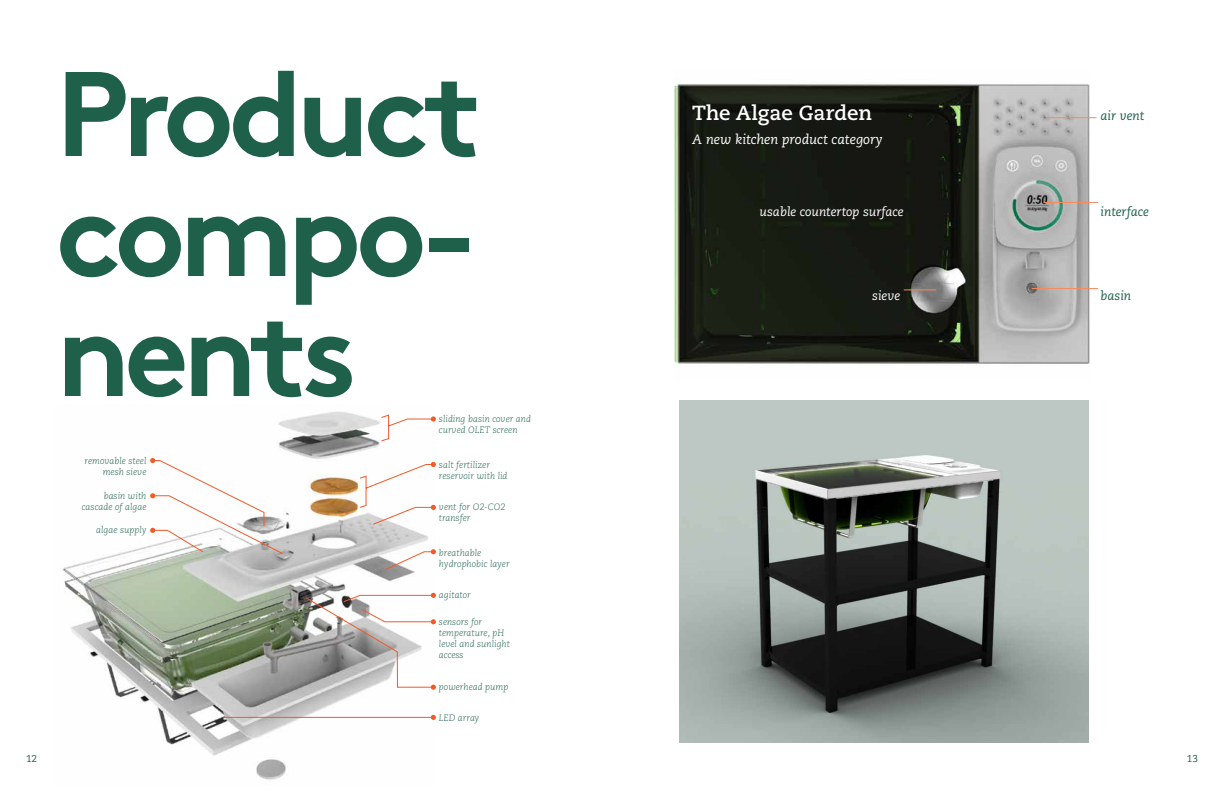
<style>
.page{position:relative;width:1224px;height:792px;background:#fff}
.page>*{position:absolute;margin:0;border:0;box-sizing:border-box;transform-origin:0 0}
.t1{font:700 120px/120px "Brown";letter-spacing:-.05em;color:#1e6049;text-align:justify}
.t2{font:700 20.4px "Caecilia LT Std";color:#fff}
.t3{font:italic 13.6px "Caecilia LT Std";color:#fff}
.t4{font:italic 12.6px "Caecilia LT Std";color:#fff}
.t5{font:italic 12.6px "Caecilia LT Std";color:#1e6049}
.t6{font:10px "Caecilia LT Std";color:#1e6049}
.t7{font:italic 300 9.2px/11.1px "Caecilia LT Std";color:#20624a}
</style>
<div class="page">
<img style="left:62px;top:411px;width:373px;height:369px">
<svg style="left:431px;top:715px;width:5px;height:5px"></svg>
<svg style="left:152px;top:414px;width:282px;height:304px"></svg>
<img style="left:675px;top:83px;width:414px;height:281px">
<hr style="left:1046px;top:117px;width:51px;height:1px;background:#f68b5d">
<hr style="left:1043px;top:202px;width:55px;height:1px;background:#f68b5d">
<hr style="left:1032px;top:288px;width:66px;height:1px;background:#f68b5d">
<hr style="left:904px;top:289px;width:32px;height:1px;background:#f68b5d">
<img style="left:680px;top:400px;width:409px;height:343px">
<h1 class="t1" style="left:56px;top:41px;width:428px">Product compo&shy;nents</h1>
<p class="t7" style="left:439px;top:413px;width:94px">sliding basin cover and curved OLET screen</p>
<p class="t7" style="left:439px;top:459px;width:70px">salt fertilizer reservoir with lid</p>
<p class="t7" style="left:439px;top:502px;width:68px">vent for O2-CO2 transfer</p>
<p class="t7" style="left:439px;top:548px;width:72px">breathable hydrophobic layer</p>
<p class="t7" style="left:439px;top:590px;width:33px">agitator</p>
<p class="t7" style="left:85px;top:456px;width:63px;text-align:right">removable steel mesh sieve</p>
<p class="t7" style="left:82px;top:490px;width:66px;text-align:right">basin with cascade of algae</p>
<p class="t7" style="left:96px;top:525px;width:52px">algae supply</p>
<p class="t7" style="left:439px;top:617px;width:73px">sensors for temperature, pH level and sunlight access</p>
<p class="t7" style="left:439px;top:681px;width:71px">powerhead pump</p>
<p class="t7" style="left:439px;top:712px;width:42px">LED array</p>
<h2 class="t2" style="left:692px;top:101px;width:181px">The Algae Garden</h2>
<h3 class="t5" style="left:1101px;top:108px;width:45px">air vent</h3>
<h3 class="t3" style="left:692px;top:132px;width:192px">A new kitchen product category</h3>
<h3 class="t4" style="left:760px;top:204px;width:146px">usable countertop surface</h3>
<h3 class="t5" style="left:1101px;top:204px;width:50px">interface</h3>
<h3 class="t4" style="left:872px;top:288px;width:29px">sieve</h3>
<h3 class="t5" style="left:1101px;top:288px;width:32px">basin</h3>
<p class="t6" style="left:26px;top:752px;width:13px">12</p>
<p class="t6" style="left:1187px;top:752px;width:13px">13</p>
</div>
